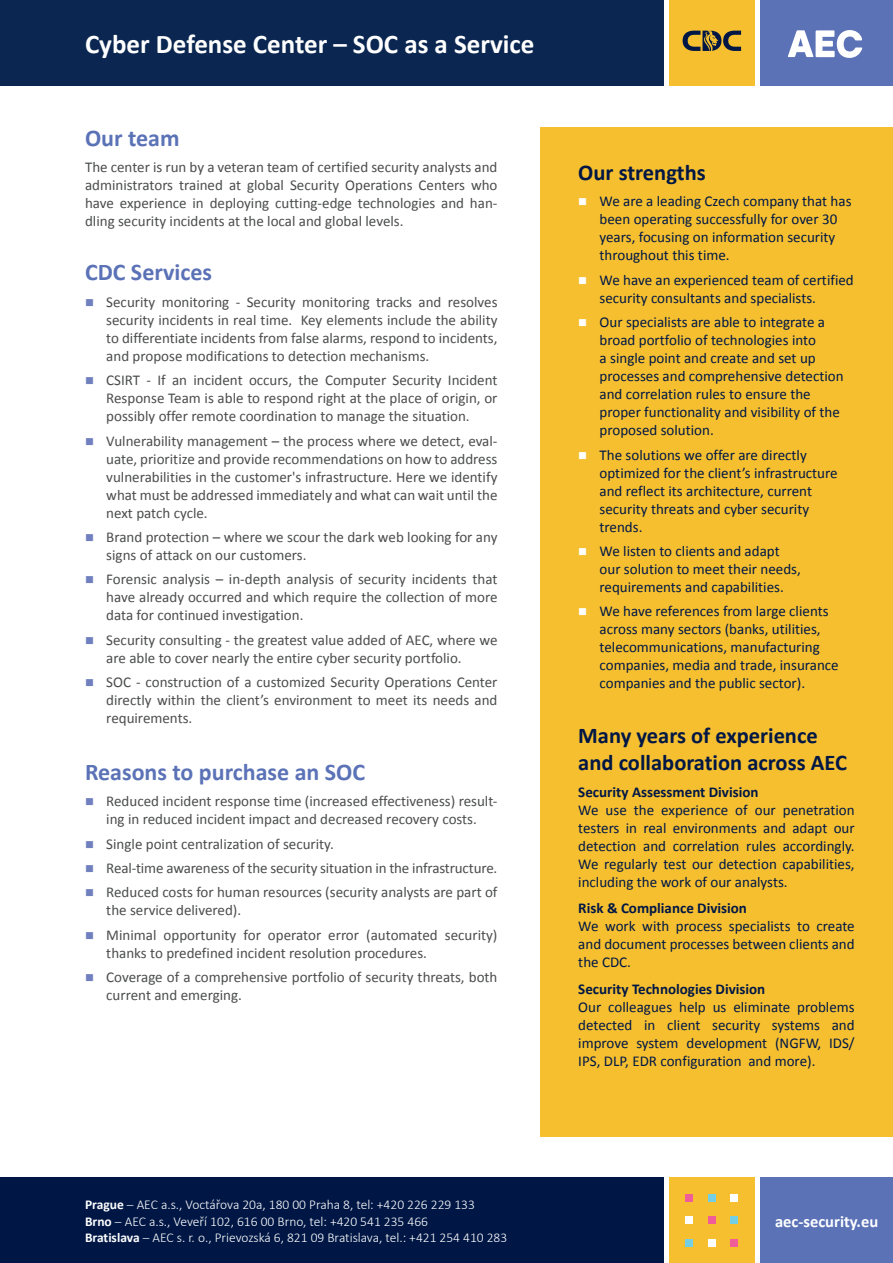
<style>
.page{position:relative;width:893px;height:1263px;background:#fff}
.page>*{position:absolute;margin:0;border:0;box-sizing:border-box;transform-origin:0 0}
.t1{font:700 27px "Calibri";color:#fff}
.nadpis{font:700 24px "Calibri";color:#5b72b7}
.nadpis-2{font:700 22.5px/27px "Calibri";color:#001745}
.t2{font:700 16.5px "Calibri";color:#fff}
.t3{font:15px/18px "Calibri";color:#4b4c4d;text-align:justify}
.t4{font:15px/18px "Calibri";color:#001745}
.t5{font:700 15px "Calibri";color:#001745}
.t6{font:300 13.5px "Calibri";color:#fff}
.s1{font-weight:700}
</style>
<div class="page">
<div style="left:540px;top:128px;width:353px;height:1009px;background:#f5bf30"></div>
<div style="left:669px;top:0;width:85px;height:85px;background:#f5bf30"></div>
<div style="left:669px;top:1178px;width:85px;height:85px;background:#f5bf30"></div>
<div style="left:0;top:0;width:663px;height:85px;background:#0b2751"></div>
<div style="left:0;top:1178px;width:663px;height:85px;background:#001745"></div>
<div style="left:760px;top:0;width:133px;height:85px;background:#5b72b7"></div>
<svg style="left:788px;top:30px;width:74px;height:28px"></svg>
<div style="left:760px;top:1178px;width:133px;height:85px;background:#5b72b7"></div>
<div style="left:685px;top:1194px;width:8px;height:7px;background:#f05e99"></div>
<div style="left:685px;top:1216px;width:8px;height:8px;background:#fff"></div>
<div style="left:685px;top:1239px;width:8px;height:8px;background:#74cfe4"></div>
<div style="left:708px;top:1194px;width:7px;height:7px;background:#74cfe4"></div>
<div style="left:708px;top:1216px;width:7px;height:8px;background:#f05e99"></div>
<div style="left:708px;top:1239px;width:7px;height:8px;background:#fff"></div>
<div style="left:730px;top:1194px;width:8px;height:7px;background:#fff"></div>
<div style="left:730px;top:1216px;width:8px;height:8px;background:#74cfe4"></div>
<div style="left:730px;top:1239px;width:8px;height:8px;background:#f05e99"></div>
<svg style="left:683px;top:31px;width:58px;height:20px"></svg>
<p class="t1" style="left:85px;top:26px;width:451px">Cyber Defense Center – SOC as a Service</p>
<p class="nadpis" style="left:85px;top:122px;width:96px">Our team</p>
<p class="t3" style="left:85px;top:158px;width:414px">The center is run by a veteran team of certified security analysts and administrators trained at global Security Operations Centers who have experience in deploying cutting-edge technologies and han&shy;dling security incidents at the local and global levels.</p>
<p class="nadpis" style="left:85px;top:257px;width:129px">CDC Services</p>
<p class="t3" style="left:106px;top:293px;width:393px">Security monitoring - Security monitoring tracks and resolves security incidents in real time. Key elements include the ability to differentiate incidents from false alarms, respond to incidents, and propose modifications to detection mechanisms.</p>
<p class="t3" style="left:106px;top:371px;width:393px">CSIRT - If an incident occurs, the Computer Security Incident Response Team is able to respond right at the place of origin, or possibly offer remote coordination to manage the situation.</p>
<p class="t3" style="left:106px;top:432px;width:393px">Vulnerability management – the process where we detect, eval&shy;uate, prioritize and provide recommendations on how to address vulnerabilities in the customer's infrastructure. Here we identify what must be addressed immediately and what can wait until the next patch cycle.</p>
<p class="t3" style="left:106px;top:528px;width:393px">Brand protection – where we scour the dark web looking for any signs of attack on our customers.</p>
<p class="t3" style="left:106px;top:570px;width:393px">Forensic analysis – in-depth analysis of security incidents that have already occurred and which require the collection of more data for continued investigation.</p>
<p class="t3" style="left:106px;top:631px;width:393px">Security consulting - the greatest value added of AEC, where we are able to cover nearly the entire cyber security portfolio.</p>
<p class="t3" style="left:106px;top:673px;width:393px">SOC - construction of a customized Security Operations Center directly within the client’s environment to meet its needs and requirements.</p>
<p class="nadpis" style="left:85px;top:756px;width:282px">Reasons to purchase an SOC</p>
<p class="t3" style="left:106px;top:792px;width:393px">Reduced incident response time (increased effectiveness) result&shy;ing in reduced incident impact and decreased recovery costs.</p>
<p class="t3" style="left:106px;top:835px;width:229px">Single point centralization of security.</p>
<p class="t3" style="left:106px;top:859px;width:393px">Real-time awareness of the security situation in the infrastructure.</p>
<p class="t3" style="left:106px;top:883px;width:393px">Reduced costs for human resources (security analysts are part of the service delivered).</p>
<p class="t3" style="left:106px;top:926px;width:393px">Minimal opportunity for operator error (automated security) thanks to predefined incident resolution procedures.</p>
<p class="t3" style="left:106px;top:968px;width:393px">Coverage of a comprehensive portfolio of security threats, both current and emerging.</p>
<p class="nadpis-2" style="left:578px;top:159px;width:129px">Our strengths</p>
<p class="t4" style="left:600px;top:192px;width:253px">We are a leading Czech company that has been operating successfully for over 30 years, focusing on information security throughout this time.</p>
<p class="t4" style="left:600px;top:271px;width:256px">We have an experienced team of certified security consultants and specialists.</p>
<p class="t4" style="left:600px;top:313px;width:246px">Our specialists are able to integrate a broad portfolio of technologies into<br>a single point and create and set up processes and comprehensive detection and correlation rules to ensure the proper functionality and visibility of the proposed solution.</p>
<p class="t4" style="left:600px;top:446px;width:240px">The solutions we offer are directly optimized for the client’s infrastructure and reflect its architecture, current security threats and cyber security trends.</p>
<p class="t4" style="left:600px;top:542px;width:203px">We listen to clients and adapt our solution to meet their needs, requirements and capabilities.</p>
<p class="t4" style="left:600px;top:602px;width:241px">We have references from large clients across many sectors (banks, utilities, telecommunications, manufacturing companies, media and trade, insurance companies and the public sector).</p>
<p class="nadpis-2" style="left:578px;top:722px;width:270px">Many years of experience and collaboration across AEC</p>
<p class="t5" style="left:578px;top:782px;width:182px">Security Assessment Division</p>
<p class="t4" style="left:578px;top:800px;width:278px;text-align:justify">We use the experience of our penetration testers in real environments and adapt our detection and correlation rules accordingly.<br>We regularly test our detection capabilities, including the work of our analysts.</p>
<p class="t5" style="left:578px;top:898px;width:170px">Risk &amp; Compliance Division</p>
<p class="t4" style="left:578px;top:917px;width:278px;text-align:justify">We work with process specialists to create and document processes between clients and the CDC.</p>
<p class="t5" style="left:578px;top:979px;width:189px">Security Technologies Division</p>
<p class="t4" style="left:578px;top:997px;width:278px;text-align:justify">Our colleagues help us eliminate problems detected in client security systems and improve system development (NGFW, IDS/ IPS, DLP, EDR configuration and more).</p>
<p class="t6" style="left:85px;top:1196px;width:391px"><span class="s1">Prague</span> – AEC a.s., Voctářova 20a, 180 00 Praha 8, tel: +420 226 229 133</p>
<p class="t6" style="left:85px;top:1213px;width:344px"><span class="s1">Brno</span> – AEC a.s., Veveří 102, 616 00 Brno, tel: +420 541 235 466</p>
<p class="t6" style="left:85px;top:1229px;width:424px"><span class="s1">Bratislava</span> – AEC s. r. o., Prievozská 6, 821 09 Bratislava, tel.: +421 254 410 283</p>
<p class="t2" style="left:775px;top:1210px;width:105px">aec-security.eu</p>
</div>
